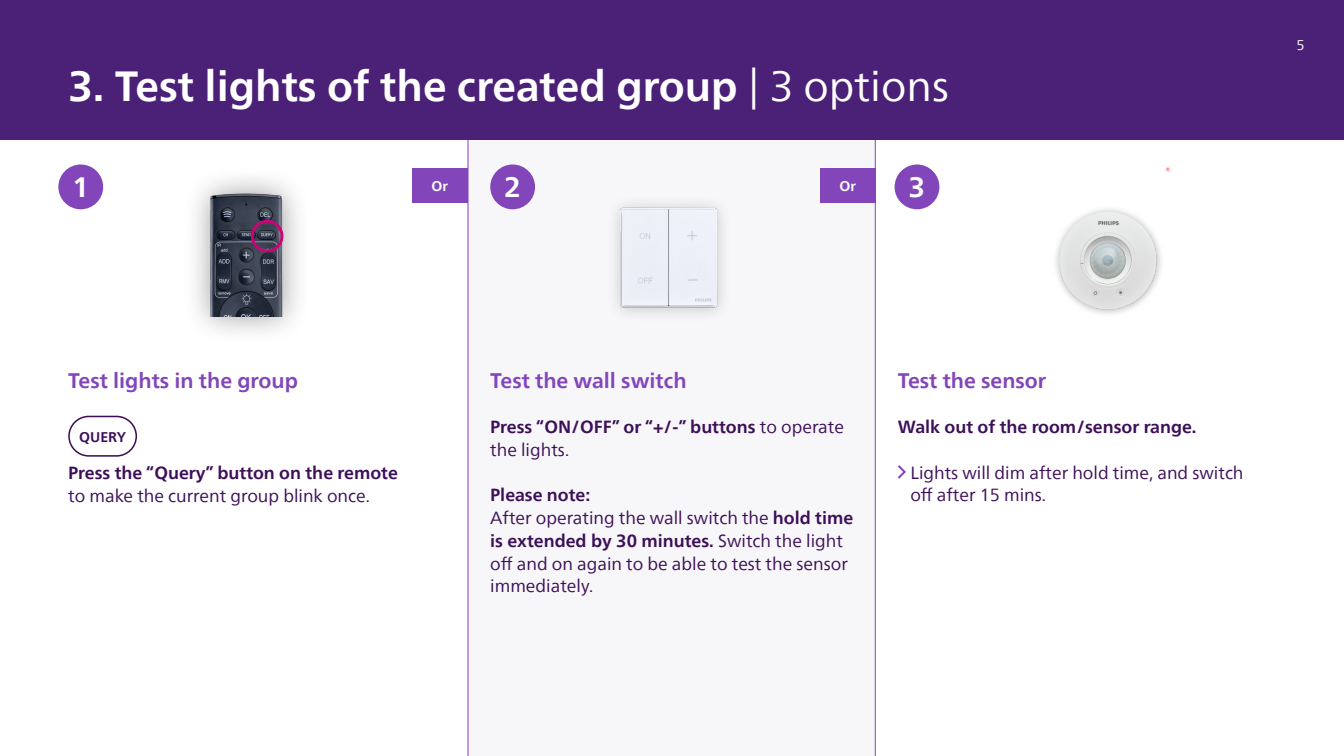
<style>
.page{position:relative;width:1344px;height:756px;background:#fff}
.page>*{position:absolute;margin:0;border:0;box-sizing:border-box;transform-origin:0 0}
.t1{font:700 42px "Neue Frutiger World";color:#fff}
.t2{font:700 28px "Neue Frutiger World";color:#fff}
.t3{font:700 21px "Neue Frutiger World";color:#8345ba}
.t4{font:17.5px/22.8px "Neue Frutiger World";color:#3d0f58}
.t5{font:700 17.5px/22.8px "Neue Frutiger World";color:#3d0f58}
.t6{font:700 14px "Neue Frutiger World";color:#3d0f58}
.t7{font:700 14px "Neue Frutiger World";color:#fff}
.t8{font:14px "Neue Frutiger World";color:#fff}
.s1{font-weight:400}
.s2{font-weight:700}
</style>
<div class="page">
<div style="left:468px;top:140px;width:407px;height:616px;background:#f7f7f9"></div>
<div style="left:0;top:0;width:1344px;height:140px;background:#4b2177"></div>
<div style="left:1051px;top:204px;width:113px;height:113px;background:#000;opacity:.3"></div>
<img style="left:1058px;top:212px;width:102px;height:101px">
<img style="left:615px;top:204px;width:108px;height:110px">
<svg style="left:1165px;top:166px;width:5px;height:6px"></svg>
<div style="left:182px;top:166px;width:128px;height:178px;background:#000;opacity:.4"></div>
<img style="left:182px;top:166px;width:128px;height:150px">
<div style="left:251px;top:220px;width:32px;height:32px;border:3px solid #d10077;border-radius:50%"></div>
<hr style="left:468px;top:140px;width:1px;height:616px;background:#8345ba">
<hr style="left:875px;top:140px;width:1px;height:616px;background:#8345ba">
<div style="left:58px;top:164px;width:45px;height:45px;background:#8345ba;border-radius:50%"></div>
<div style="left:490px;top:164px;width:45px;height:45px;background:#8345ba;border-radius:50%"></div>
<div style="left:895px;top:164px;width:44px;height:45px;background:#8345ba;border-radius:50%"></div>
<div style="left:68px;top:416px;width:69px;height:41px;border:2px solid #3d0f58;border-radius:20px"></div>
<svg style="left:898px;top:465px;width:8px;height:14px"></svg>
<div style="left:412px;top:168px;width:56px;height:35px;background:#8345ba"></div>
<div style="left:820px;top:168px;width:56px;height:35px;background:#8345ba"></div>
<h1 class="t1" style="left:68px;top:49px;width:882px">3. Test lights of the created group <span class="s1">| 3 options</span></h1>
<h2 class="t2" style="left:72px;top:162px;width:18px">1</h2>
<h2 class="t2" style="left:504px;top:162px;width:18px">2</h2>
<h2 class="t2" style="left:909px;top:162px;width:18px">3</h2>
<p class="t7" style="left:431px;top:174px;width:18px">Or</p>
<p class="t7" style="left:839px;top:174px;width:18px">Or</p>
<p class="t8" style="left:1297px;top:34px;width:10px">5</p>
<p class="t3" style="left:68px;top:362px;width:231px">Test lights in the group</p>
<p class="t6" style="left:79px;top:424px;width:48px">QUERY</p>
<p class="t5" style="left:68px;top:462px;width:331px">Press the “Query” button on the remote</p>
<p class="t4" style="left:68px;top:485px;width:303px">to make the current group blink once.</p>
<p class="t3" style="left:490px;top:362px;width:198px">Test the wall switch</p>
<p class="t5" style="left:490px;top:415px;width:355px">Press “ON/OFF” or “+/-” buttons <span class="s1">to operate the lights.</span></p>
<p class="t4" style="left:490px;top:484px;width:364px"><span class="s2">Please note:<br></span>After operating the wall switch the <span class="s2">hold time is extended by 30 minutes.</span> Switch the light off and on again to be able to test the sensor immediately.</p>
<p class="t3" style="left:898px;top:362px;width:150px">Test the sensor</p>
<p class="t5" style="left:898px;top:415px;width:300px">Walk out of the room/sensor range.</p>
<p class="t4" style="left:910px;top:461px;width:335px">Lights will dim after hold time, and switch off after 15 mins.</p>
</div>
